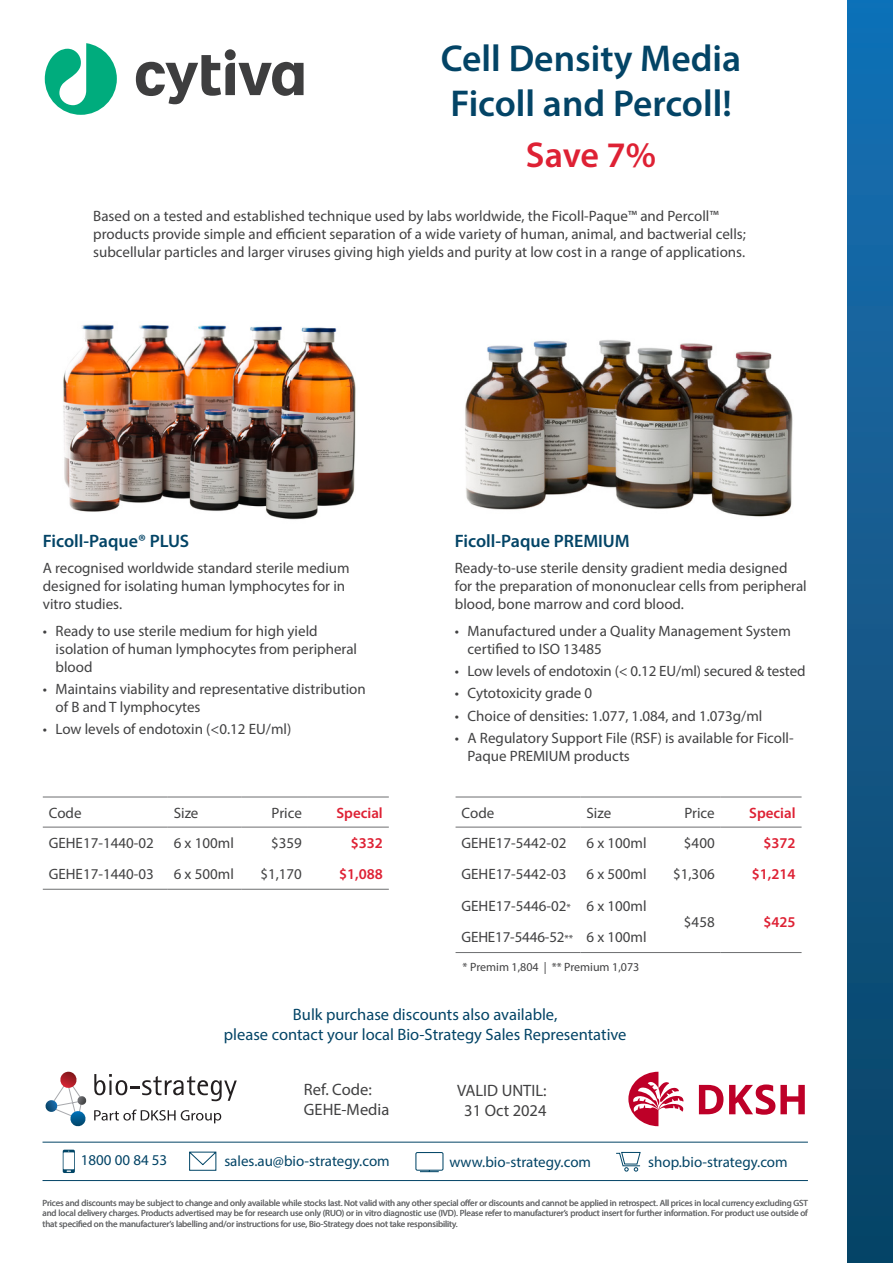
<style>
.page{position:relative;width:893px;height:1263px;background:#fff}
.page>*{position:absolute;margin:0;border:0;box-sizing:border-box;transform-origin:0 0}
.t1{font:600 37.5px/45px "Myriad Pro";color:#034466}
.t2{font:600 36px "Myriad Pro";color:#de2134}
.t3{font:600 18px "Myriad Pro";color:#034466}
.t4{font:16.5px/19.8px "Myriad Pro";color:#034466;text-align:center}
.Valid___Ref{font:16.5px "Myriad Pro";color:#414142}
.t5{font:15px/18px "Myriad Pro";color:#414142}
.t6{font:15px "Myriad Pro";color:#034466}
.t7{font:600 15px "Myriad Pro";color:#de2134}
.t8{font:12px "Myriad Pro";color:#414142}
.T_C_s_back_page{font:9px/10.8px "Myriad Pro";letter-spacing:-.01em;color:#6d6e70;text-align:justify}
.s1{font-size:10.5px}
</style>
<div class="page">
<svg style="left:136px;top:55px;width:168px;height:49px"></svg>
<div style="left:225px;top:49px;width:11px;height:11px;background:#3e3e3f;border-radius:50%"></div>
<svg style="left:45px;top:43px;width:72px;height:72px"></svg>
<img style="left:63px;top:324px;width:293px;height:196px">
<img style="left:465px;top:340px;width:328px;height:177px">
<hr style="left:43px;top:889px;width:125px;height:1px;background:#6d6e70">
<hr style="left:168px;top:889px;width:73px;height:1px;background:#6d6e70">
<hr style="left:241px;top:889px;width:67px;height:1px;background:#6d6e70">
<hr style="left:308px;top:889px;width:81px;height:1px;background:#6d6e70">
<hr style="left:43px;top:797px;width:125px;height:1px;background:#6d6e70">
<hr style="left:168px;top:797px;width:73px;height:1px;background:#6d6e70">
<hr style="left:241px;top:797px;width:67px;height:1px;background:#6d6e70">
<hr style="left:308px;top:797px;width:81px;height:1px;background:#6d6e70">
<hr style="left:43px;top:827px;width:125px;height:1px;background:#6d6e70">
<hr style="left:168px;top:827px;width:73px;height:1px;background:#6d6e70">
<hr style="left:241px;top:827px;width:67px;height:1px;background:#6d6e70">
<hr style="left:308px;top:827px;width:81px;height:1px;background:#6d6e70">
<hr style="left:456px;top:952px;width:124px;height:1px;background:#6d6e70">
<hr style="left:580px;top:952px;width:74px;height:1px;background:#6d6e70">
<hr style="left:654px;top:952px;width:67px;height:1px;background:#6d6e70">
<hr style="left:721px;top:952px;width:81px;height:1px;background:#6d6e70">
<hr style="left:456px;top:797px;width:124px;height:1px;background:#6d6e70">
<hr style="left:580px;top:797px;width:74px;height:1px;background:#6d6e70">
<hr style="left:654px;top:797px;width:67px;height:1px;background:#6d6e70">
<hr style="left:721px;top:797px;width:81px;height:1px;background:#6d6e70">
<hr style="left:456px;top:827px;width:124px;height:1px;background:#6d6e70">
<hr style="left:580px;top:827px;width:74px;height:1px;background:#6d6e70">
<hr style="left:654px;top:827px;width:67px;height:1px;background:#6d6e70">
<hr style="left:721px;top:827px;width:81px;height:1px;background:#6d6e70">
<div style="left:847px;top:0;width:46px;height:1263px;background:linear-gradient(to bottom,#1870b5,#0b4364)"></div>
<svg style="left:94px;top:1109px;width:127px;height:14px"></svg>
<svg style="left:45px;top:1072px;width:42px;height:55px"></svg>
<svg style="left:94px;top:1074px;width:143px;height:27px"></svg>
<svg style="left:729px;top:1084px;width:76px;height:31px"></svg>
<svg style="left:699px;top:1085px;width:24px;height:29px"></svg>
<svg style="left:628px;top:1072px;width:56px;height:54px"></svg>
<hr style="left:43px;top:1142px;width:765px;height:1px;background:#034466">
<hr style="left:43px;top:1180px;width:765px;height:1px;background:#034466">
<svg style="left:616px;top:1151px;width:25px;height:21px"></svg>
<svg style="left:415px;top:1152px;width:29px;height:21px"></svg>
<svg style="left:189px;top:1151px;width:28px;height:20px"></svg>
<svg style="left:63px;top:1150px;width:12px;height:23px"></svg>
<p class="t1" style="left:441px;top:35px;width:302px">Cell Density Media<br>Ficoll and Percoll!</p>
<p class="t2" style="left:526px;top:132px;width:132px">Save 7%</p>
<p class="t5" style="left:93px;top:207px;width:654px">Based on a tested and established technique used by labs worldwide, the Ficoll-Paque™ and Percoll™ products provide simple and efficient separation of a wide variety of human, animal, and bactwerial cells; subcellular particles and larger viruses giving high yields and purity at low cost in a range of applications.</p>
<p class="t3" style="left:43px;top:529px;width:148px">Ficoll-Paque® PLUS</p>
<p class="t5" style="left:43px;top:559px;width:308px">A recognised worldwide standard sterile medium designed for isolating human lymphocytes for in vitro studies.</p>
<p class="t5" style="left:56px;top:621px;width:303px;text-indent:-13px">• Ready to use sterile medium for high yield isolation of human lymphocytes from peripheral blood</p>
<p class="t5" style="left:56px;top:680px;width:312px;text-indent:-13px">• Maintains viability and representative distribution of B and T lymphocytes</p>
<p class="t5" style="left:43px;top:720px;width:250px">• Low levels of endotoxin (&lt;0.12 EU/ml)</p>
<p class="t5" style="left:49px;top:803px;width:34px">Code</p>
<p class="t5" style="left:174px;top:803px;width:26px">Size</p>
<p class="t5" style="left:272px;top:803px;width:32px">Price</p>
<p class="t7" style="left:336px;top:803px;width:48px">Special</p>
<p class="t5" style="left:49px;top:834px;width:106px">GEHE17-1440-02</p>
<p class="t5" style="left:174px;top:834px;width:62px">6 x 100ml</p>
<p class="t5" style="left:271px;top:834px;width:32px">$359</p>
<p class="t7" style="left:351px;top:833px;width:34px">$332</p>
<p class="t5" style="left:49px;top:865px;width:106px">GEHE17-1440-03</p>
<p class="t5" style="left:174px;top:865px;width:62px">6 x 500ml</p>
<p class="t5" style="left:260px;top:865px;width:43px">$1,170</p>
<p class="t7" style="left:339px;top:864px;width:45px">$1,088</p>
<p class="t3" style="left:455px;top:529px;width:176px">Ficoll-Paque PREMIUM</p>
<p class="t5" style="left:455px;top:559px;width:353px">Ready-to-use sterile density gradient media designed for the preparation of mononuclear cells from peripheral blood, bone marrow and cord blood.</p>
<p class="t5" style="left:468px;top:621px;width:325px;text-indent:-13px">• Manufactured under a Quality Management System certified to ISO 13485</p>
<p class="t5" style="left:455px;top:662px;width:352px">• Low levels of endotoxin (&lt; 0.12 EU/ml) secured &amp; tested</p>
<p class="t5" style="left:455px;top:684px;width:139px">• Cytotoxicity grade 0</p>
<p class="t5" style="left:455px;top:706px;width:309px">• Choice of densities: 1.077, 1.084, and 1.073g/ml</p>
<p class="t5" style="left:468px;top:728px;width:328px;text-indent:-13px">• A Regulatory Support File (RSF) is available for Ficoll-<br>Paque PREMIUM products</p>
<p class="t5" style="left:462px;top:803px;width:34px">Code</p>
<p class="t5" style="left:586px;top:803px;width:26px">Size</p>
<p class="t5" style="left:684px;top:803px;width:32px">Price</p>
<p class="t7" style="left:749px;top:803px;width:48px">Special</p>
<p class="t5" style="left:462px;top:834px;width:106px">GEHE17-5442-02</p>
<p class="t5" style="left:586px;top:834px;width:62px">6 x 100ml</p>
<p class="t5" style="left:684px;top:834px;width:32px">$400</p>
<p class="t7" style="left:763px;top:833px;width:34px">$372</p>
<p class="t5" style="left:462px;top:865px;width:106px">GEHE17-5442-03</p>
<p class="t5" style="left:586px;top:865px;width:62px">6 x 500ml</p>
<p class="t5" style="left:673px;top:865px;width:43px">$1,306</p>
<p class="t7" style="left:752px;top:864px;width:45px">$1,214</p>
<p class="t5" style="left:462px;top:896px;width:111px">GEHE17-5446-02<span class="s1">*</span></p>
<p class="t5" style="left:586px;top:896px;width:62px">6 x 100ml</p>
<p class="t5" style="left:684px;top:912px;width:32px">$458</p>
<p class="t7" style="left:763px;top:912px;width:34px">$425</p>
<p class="t5" style="left:462px;top:928px;width:113px">GEHE17-5446-52<span class="s1">**</span></p>
<p class="t5" style="left:586px;top:928px;width:62px">6 x 100ml</p>
<p class="t8" style="left:463px;top:960px;width:178px">* Premim 1,804 | ** Premium 1,073</p>
<p class="t4" style="left:224px;top:1004px;width:404px">Bulk purchase discounts also available,<br>please contact your local Bio-Strategy Sales Representative</p>
<p class="Valid___Ref" style="left:304px;top:1079px;width:69px">Ref. Code:</p>
<p class="Valid___Ref" style="left:304px;top:1099px;width:87px">GEHE-Media</p>
<p class="Valid___Ref" style="left:457px;top:1080px;width:91px">VALID UNTIL:</p>
<p class="Valid___Ref" style="left:464px;top:1100px;width:84px">31 Oct 2024</p>
<p class="t6" style="left:81px;top:1151px;width:88px">1800 00 84 53</p>
<p class="t6" style="left:224px;top:1151px;width:167px">sales.au@bio-strategy.com</p>
<p class="t6" style="left:449px;top:1153px;width:143px">www.bio-strategy.com</p>
<p class="t6" style="left:648px;top:1153px;width:141px">shop.bio-strategy.com</p>
<p class="T_C_s_back_page" style="left:43px;top:1197px;width:767px">Prices and discounts may be subject to change and only available while stocks last. Not valid with any other special offer or discounts and cannot be applied in retrospect. All prices in local currency excluding GST and local delivery charges. Products advertised may be for research use only (RUO) or in vitro diagnostic use (IVD). Please refer to manufacturer’s product insert for further information. For product use outside of that specified on the manufacturer’s labelling and/or instructions for use, Bio-Strategy does not take responsibility.</p>
<p class="T_C_s_back_page" style="left:465px;top:1197px;width:4px">f</p>
</div>
